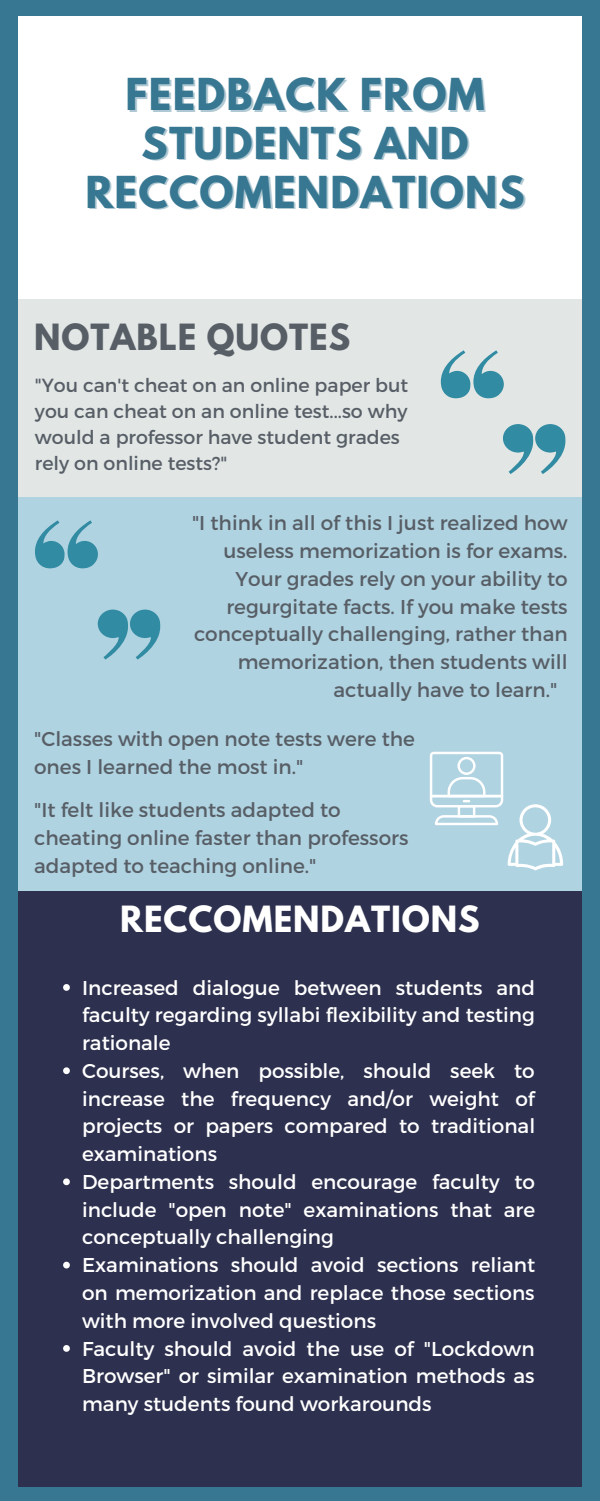
<style>
.page{position:relative;width:600px;height:1501px;background:#fff}
.page>*{position:absolute;margin:0;border:0;box-sizing:border-box;transform-origin:0 0}
.t1{font:700 39px/48.8px "League Spartan";letter-spacing:.03em;color:#377791;text-align:center}
.t2{font:700 32px "League Spartan";letter-spacing:.03em;color:#fff}
.t3{font:700 32px "League Spartan";letter-spacing:.03em;color:#575e66}
.t4{font:20px/27.8px "Montserrat";color:#fff}
.t5{font:20px/27.8px "Montserrat";color:#575e66}
.t6{font:19px/26.2px "Montserrat";color:#575e66}
</style>
<div class="page">
<div style="left:0;top:0;width:600px;height:1500px;background:#377791"></div>
<div style="left:18px;top:16px;width:563px;height:1470px;background:#fff"></div>
<div style="left:18px;top:497px;width:563px;height:197px;background:#b0d3e1"></div>
<div style="left:18px;top:890px;width:563px;height:508px;background:#2d304e"></div>
<div style="left:18px;top:1284px;width:563px;height:202px;background:#2d304e"></div>
<div style="left:18px;top:300px;width:563px;height:197px;background:#e2e7e6"></div>
<svg style="left:441px;top:350px;width:63px;height:48px"></svg>
<svg style="left:503px;top:424px;width:63px;height:50px"></svg>
<svg style="left:98px;top:609px;width:63px;height:50px"></svg>
<svg style="left:35px;top:520px;width:63px;height:48px"></svg>
<div style="left:18px;top:685px;width:563px;height:205px;background:#b0d3e1"></div>
<svg style="left:430px;top:751px;width:133px;height:119px"></svg>
<svg style="left:63px;top:984px;width:7px;height:6px"></svg>
<svg style="left:63px;top:1067px;width:7px;height:6px"></svg>
<svg style="left:63px;top:1178px;width:7px;height:6px"></svg>
<svg style="left:63px;top:1261px;width:7px;height:7px"></svg>
<svg style="left:63px;top:1345px;width:7px;height:6px"></svg>
<h1 class="t1" style="left:85px;top:75px;width:441px">FEEDBACK FROM<br>STUDENTS AND<br>RECCOMENDATIONS</h1>
<h2 class="t3" style="left:34px;top:321px;width:318px">NOTABLE QUOTES</h2>
<p class="t6" style="left:35px;top:371px;width:375px">"You can't cheat on an online paper but you can cheat on an online test...so why would a professor have student grades rely on online tests?"</p>
<p class="t5" style="left:192px;top:508px;width:377px">"I think in all of this I just realized how</p>
<p class="t5" style="left:223px;top:536px;width:346px">useless memorization is for exams.</p>
<p class="t5" style="left:235px;top:563px;width:334px">Your grades rely on your ability to</p>
<p class="t5" style="left:226px;top:591px;width:343px">regurgitate facts. If you make tests</p>
<p class="t5" style="left:194px;top:619px;width:375px">conceptually challenging, rather than</p>
<p class="t5" style="left:238px;top:647px;width:331px">memorization, then students will</p>
<p class="t5" style="left:333px;top:674px;width:225px">actually have to learn."</p>
<p class="t5" style="left:34px;top:724px;width:382px">"Classes with open note tests were the ones I learned the most in."</p>
<p class="t5" style="left:34px;top:795px;width:376px">"It felt like students adapted to cheating online faster than professors adapted to teaching online."</p>
<h2 class="t2" style="left:120px;top:903px;width:361px">RECCOMENDATIONS</h2>
<p class="t4" style="left:82px;top:972px;width:455px">Increased dialogue between students and faculty regarding syllabi flexibility and testing rationale<br>Courses, when possible, should seek to increase the frequency and/or weight of projects or papers compared to traditional examinations<br>Departments should encourage faculty to include "open note" examinations that are conceptually challenging<br>Examinations should avoid sections reliant on memorization and replace those sections with more involved questions<br>Faculty should avoid the use of "Lockdown Browser" or similar examination methods as many students found workarounds</p>
</div>
